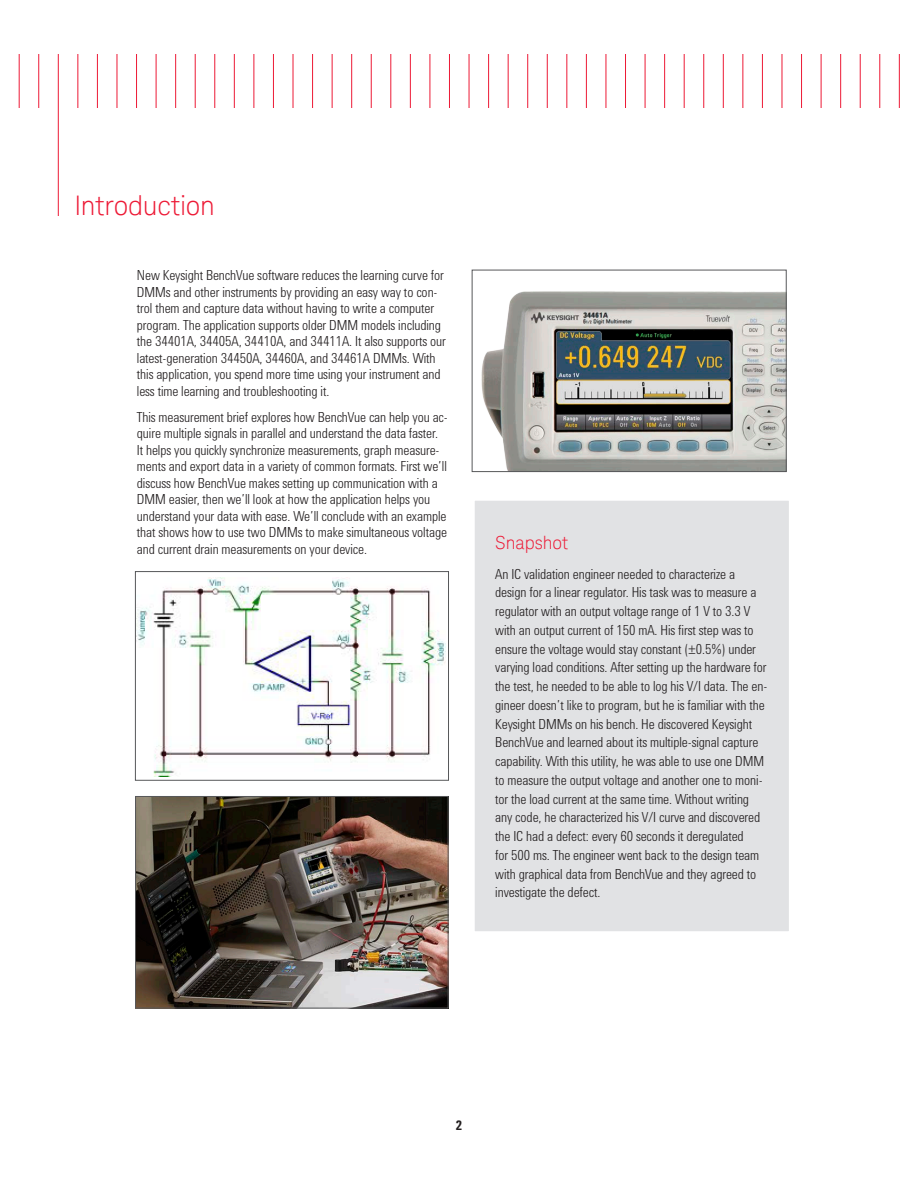
<style>
.page{position:relative;width:918px;height:1188px;background:#fff}
.page>*{position:absolute;margin:0;border:0;box-sizing:border-box;transform-origin:0 0}
.K_Heading_1_-_Intro{font:300 27px "Keysight Sans";letter-spacing:-.005em;color:#ed1a36}
.K_Heading_2{font:300 18px "Keysight Sans";letter-spacing:-.005em;color:#ed1a36}
.TXT9_5{font:300 14.25px/18.8px "Agilent Condensed CFF";letter-spacing:-.005em;color:#231f20}
.TXTsubhead1{font:700 13.5px "Agilent Condensed CFF";color:#231f20}
</style>
<div class="page">
<hr style="left:19px;top:54px;width:1px;height:54px;background:#ed1a36">
<hr style="left:38px;top:54px;width:1px;height:54px;background:#ed1a36">
<hr style="left:58px;top:54px;width:1px;height:162px;background:#ed1a36">
<hr style="left:77px;top:54px;width:1px;height:54px;background:#ed1a36">
<hr style="left:97px;top:54px;width:1px;height:54px;background:#ed1a36">
<hr style="left:117px;top:54px;width:1px;height:54px;background:#ed1a36">
<hr style="left:136px;top:54px;width:1px;height:54px;background:#ed1a36">
<hr style="left:156px;top:54px;width:1px;height:54px;background:#ed1a36">
<hr style="left:175px;top:54px;width:1px;height:54px;background:#ed1a36">
<hr style="left:195px;top:54px;width:1px;height:54px;background:#ed1a36">
<hr style="left:214px;top:54px;width:1px;height:54px;background:#ed1a36">
<hr style="left:234px;top:54px;width:1px;height:54px;background:#ed1a36">
<hr style="left:254px;top:54px;width:1px;height:54px;background:#ed1a36">
<hr style="left:273px;top:54px;width:1px;height:54px;background:#ed1a36">
<hr style="left:293px;top:54px;width:1px;height:54px;background:#ed1a36">
<hr style="left:312px;top:54px;width:1px;height:54px;background:#ed1a36">
<hr style="left:332px;top:54px;width:1px;height:54px;background:#ed1a36">
<hr style="left:351px;top:54px;width:1px;height:54px;background:#ed1a36">
<hr style="left:371px;top:54px;width:1px;height:54px;background:#ed1a36">
<hr style="left:390px;top:54px;width:1px;height:54px;background:#ed1a36">
<hr style="left:410px;top:54px;width:1px;height:54px;background:#ed1a36">
<hr style="left:430px;top:54px;width:1px;height:54px;background:#ed1a36">
<hr style="left:449px;top:54px;width:1px;height:54px;background:#ed1a36">
<hr style="left:469px;top:54px;width:1px;height:54px;background:#ed1a36">
<hr style="left:488px;top:54px;width:1px;height:54px;background:#ed1a36">
<hr style="left:508px;top:54px;width:1px;height:54px;background:#ed1a36">
<hr style="left:527px;top:54px;width:1px;height:54px;background:#ed1a36">
<hr style="left:547px;top:54px;width:1px;height:54px;background:#ed1a36">
<hr style="left:566px;top:54px;width:1px;height:54px;background:#ed1a36">
<hr style="left:586px;top:54px;width:1px;height:54px;background:#ed1a36">
<hr style="left:606px;top:54px;width:1px;height:54px;background:#ed1a36">
<hr style="left:625px;top:54px;width:1px;height:54px;background:#ed1a36">
<hr style="left:645px;top:54px;width:1px;height:54px;background:#ed1a36">
<hr style="left:664px;top:54px;width:1px;height:54px;background:#ed1a36">
<hr style="left:684px;top:54px;width:1px;height:54px;background:#ed1a36">
<hr style="left:703px;top:54px;width:1px;height:54px;background:#ed1a36">
<hr style="left:723px;top:54px;width:1px;height:54px;background:#ed1a36">
<hr style="left:742px;top:54px;width:1px;height:54px;background:#ed1a36">
<hr style="left:762px;top:54px;width:1px;height:54px;background:#ed1a36">
<hr style="left:782px;top:54px;width:1px;height:54px;background:#ed1a36">
<hr style="left:801px;top:54px;width:1px;height:54px;background:#ed1a36">
<hr style="left:821px;top:54px;width:1px;height:54px;background:#ed1a36">
<hr style="left:840px;top:54px;width:1px;height:54px;background:#ed1a36">
<hr style="left:860px;top:54px;width:1px;height:54px;background:#ed1a36">
<hr style="left:879px;top:54px;width:1px;height:54px;background:#ed1a36">
<hr style="left:899px;top:54px;width:1px;height:54px;background:#ed1a36">
<div style="left:475px;top:501px;width:314px;height:430px;background:#e1e2e4"></div>
<img style="left:481px;top:291px;width:304px;height:179px">
<div style="left:472px;top:270px;width:315px;height:202px;border:1px solid #57585a"></div>
<img style="left:137px;top:798px;width:310px;height:208px">
<div style="left:135px;top:796px;width:314px;height:212px;border:1px solid #57585a"></div>
<img style="left:137px;top:577px;width:309px;height:199px">
<div style="left:135px;top:571px;width:314px;height:210px;border:1px solid #57585a"></div>
<p class="K_Heading_1_-_Intro" style="left:74px;top:189px;width:142px">Introduction</p>
<p class="TXT9_5" style="left:137px;top:266px;width:310px;line-height:16.5px">New Keysight BenchVue software reduces the learning curve for DMMs and other instruments by providing an easy way to con&shy;trol them and capture data without having to write a computer program. The application supports older DMM models including the 34401A, 34405A, 34410A, and 34411A. It also supports our latest-generation 34450A, 34460A, and 34461A DMMs. With this application, you spend more time using your instrument and less time learning and troubleshooting it.</p>
<p class="TXT9_5" style="left:137px;top:407px;width:313px;line-height:16.5px">This measurement brief explores how BenchVue can help you ac&shy;quire multiple signals in parallel and understand the data faster.<br>It helps you quickly synchronize measurements, graph measure&shy;ments and export data in a variety of common formats. First we’ll discuss how BenchVue makes setting up communication with a DMM easier, then we’ll look at how the application helps you understand your data with ease. We’ll conclude with an example that shows how to use two DMMs to make simultaneous voltage and current drain measurements on your device.</p>
<p class="K_Heading_2" style="left:495px;top:532px;width:74px">Snapshot</p>
<p class="TXT9_5" style="left:495px;top:563px;width:274px">An IC validation engineer needed to characterize a design for a linear regulator. His task was to measure a regulator with an output voltage range of 1 V to 3.3 V with an output current of 150 mA. His first step was to ensure the voltage would stay constant (±0.5%) under varying load conditions. After setting up the hardware for the test, he needed to be able to log his V/I data. The en&shy;gineer doesn’t like to program, but he is familiar with the Keysight DMMs on his bench. He discovered Keysight BenchVue and learned about its multiple-signal capture capability. With this utility, he was able to use one DMM to measure the output voltage and another one to moni&shy;tor the load current at the same time. Without writing any code, he characterized his V/I curve and discovered the IC had a defect: every 60 seconds it deregulated<br>for 500 ms. The engineer went back to the design team with graphical data from BenchVue and they agreed to investigate the defect.</p>
<p class="TXTsubhead1" style="left:456px;top:1115px;width:8px">2</p>
</div>
